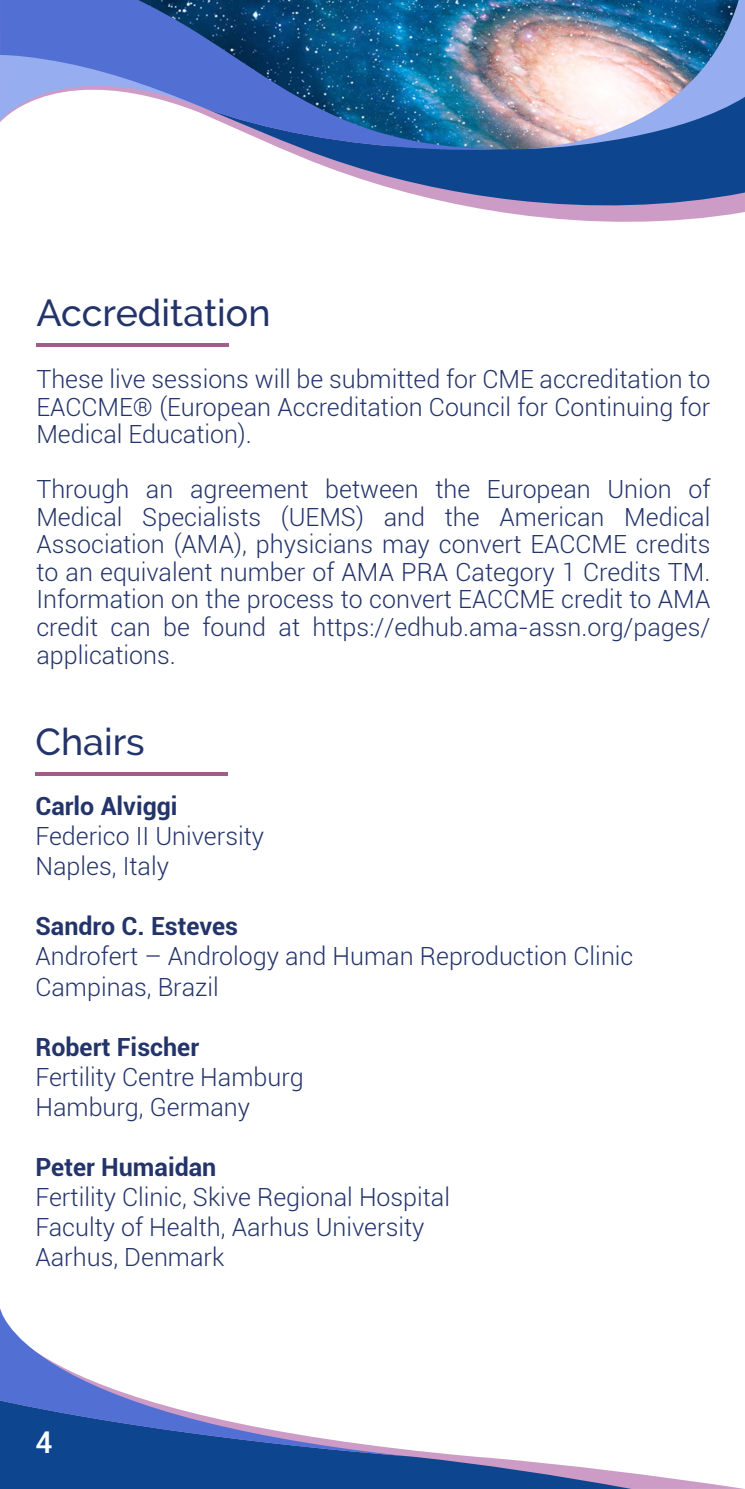
<style>
.page{position:relative;width:745px;height:1489px;background:#fff}
.page>*{position:absolute;margin:0;border:0;box-sizing:border-box;transform-origin:0 0}
.t1{font:500 37.5px "Raleway";color:#23346a}
.t2{font:500 30px "Roboto";color:#fff}
.t3{font:300 25px/27.5px "Roboto";color:#23346a}
.t4{font:700 25px "Roboto";color:#23346a}
</style>
<div class="page">
<svg style="left:631px;top:1473px;width:107px;height:15px"></svg>
<svg style="left:0;top:1449px;width:631px;height:39px;background:#3d64a2"></svg>
<svg style="left:0;top:1309px;width:405px;height:146px"></svg>
<img style="left:483px;top:0;width:261px;height:222px">
<svg style="left:285px;top:97px;width:236px;height:112px"></svg>
<img style="left:0;top:0;width:498px;height:150px">
<img style="left:521px;top:0;width:224px;height:209px">
<hr style="left:35px;top:772px;width:193px;height:3px;background:#9f5e8a">
<hr style="left:36px;top:343px;width:192px;height:4px;background:#9f5e8a">
<h1 class="t1" style="left:36px;top:291px;width:235px">Accreditation</h1>
<p class="t3" style="left:36px;top:365px;width:675px;text-align:justify">These live sessions will be submitted for CME accreditation to EACCME® (European Accreditation Council for Continuing for Medical Education).</p>
<p class="t3" style="left:36px;top:475px;width:675px;text-align:justify">Through an agreement between the European Union of Medical Specialists (UEMS) and the American Medical Association (AMA), physicians may convert EACCME credits to an equivalent number of AMA PRA Category 1 Credits TM.<br>Information on the process to convert EACCME credit to AMA credit can be found at https://edhub.ama-assn.org/pages/ applications.</p>
<h1 class="t1" style="left:35px;top:720px;width:111px">Chairs</h1>
<p class="t4" style="left:35px;top:788px;width:144px">Carlo Alviggi</p>
<p class="t3" style="left:35px;top:820px;width:230px;line-height:30px">Federico II University<br>Naples, Italy</p>
<p class="t4" style="left:35px;top:908px;width:204px">Sandro C. Esteves</p>
<p class="t3" style="left:35px;top:940px;width:599px;line-height:30px">Androfert – Andrology and Human Reproduction Clinic<br>Campinas, Brazil</p>
<p class="t4" style="left:35px;top:1028px;width:165px">Robert Fischer</p>
<p class="t3" style="left:35px;top:1060px;width:269px;line-height:30px">Fertility Centre Hamburg<br>Hamburg, Germany</p>
<p class="t4" style="left:35px;top:1148px;width:182px">Peter Humaidan</p>
<p class="t3" style="left:35px;top:1180px;width:416px;line-height:30px">Fertility Clinic, Skive Regional Hospital<br>Faculty of Health, Aarhus University<br>Aarhus, Denmark</p>
<p class="t2" style="left:35px;top:1420px;width:19px">4</p>
</div>
